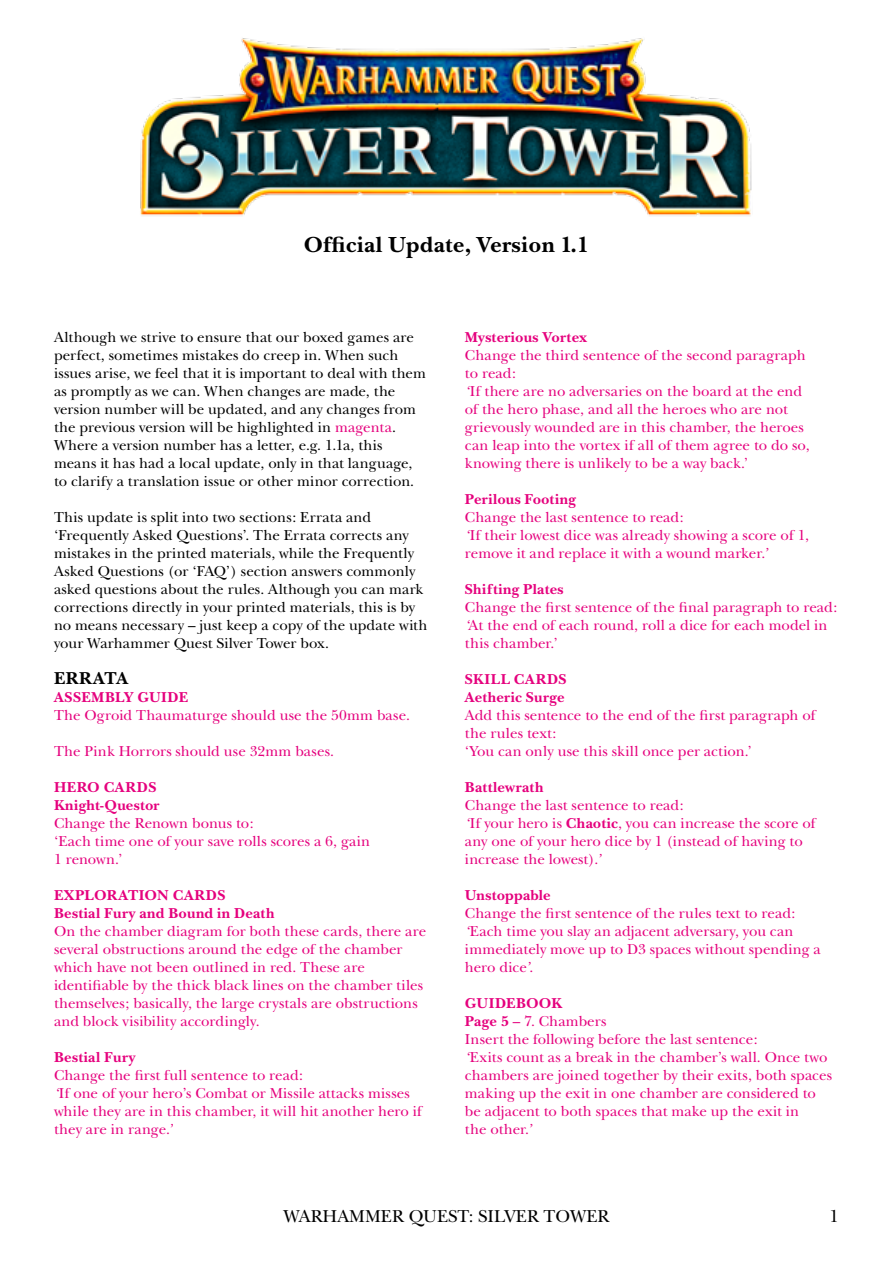
<style>
.page{position:relative;width:893px;height:1263px;background:#fff}
.page>*{position:absolute;margin:0;border:0;box-sizing:border-box;transform-origin:0 0}
.t1{font:700 22.5px "New Baskerville ITC";color:#000}
.t2{font:18px "New Baskerville";color:#000}
.t3{font:700 18px "New Baskerville";letter-spacing:.03em;color:#000}
.t4{font:15px/18px "New Baskerville";letter-spacing:.005em;color:#e5007d}
.t5{font:15px/18px "New Baskerville";letter-spacing:.005em;color:#000}
.t6{font:700 15px/18px "New Baskerville";letter-spacing:.02em;color:#e5007d}
.s1{color:#e5007d}
.s2{font-style:italic}
.s3{font-weight:700}
</style>
<div class="page">
<img style="left:140px;top:38px;width:612px;height:178px">
<h1 class="t1" style="left:304px;top:230px;width:287px">Official Update, Version 1.1</h1>
<p class="t5" style="left:54px;top:328px;width:373px">Although we strive to ensure that our boxed games are perfect, sometimes mistakes do creep in. When such issues arise, we feel that it is important to deal with them as promptly as we can. When changes are made, the version number will be updated, and any changes from the previous version will be highlighted in <span class="s1">magenta</span>.<br>Where a version number has a letter, e.g. 1.1a, this means it has had a local update, only in that language, to clarify a translation issue or other minor correction.</p>
<p class="t5" style="left:54px;top:508px;width:375px">This update is split into two sections: Errata and ‘Frequently Asked Questions’. The Errata corrects any mistakes in the printed materials, while the Frequently Asked Questions (or ‘FAQ’) section answers commonly asked questions about the rules. Although you can mark corrections directly in your printed materials, this is by no means necessary – just keep a copy of the update with your Warhammer Quest Silver Tower box.</p>
<p class="t3" style="left:54px;top:668px;width:75px">ERRATA</p>
<p class="t6" style="left:54px;top:688px;width:136px">ASSEMBLY GUIDE</p>
<p class="t4" style="left:54px;top:706px;width:357px">The Ogroid Thaumaturge should use the 50mm base.</p>
<p class="t4" style="left:54px;top:742px;width:282px">The Pink Horrors should use 32mm bases.</p>
<p class="t6" style="left:54px;top:778px;width:107px">HERO CARDS<br>Knight-Questor</p>
<p class="t4" style="left:54px;top:814px;width:318px">Change the Renown bonus to:<br>‘Each time one of your save rolls scores a 6, gain<br>1 renown.’</p>
<p class="t6" style="left:54px;top:886px;width:222px">EXPLORATION CARDS<br>Bestial Fury and Bound in Death</p>
<p class="t4" style="left:54px;top:922px;width:374px">On the chamber diagram for both these cards, there are several obstructions around the edge of the chamber which have not been outlined in red. These are identifiable by the thick black lines on the chamber tiles themselves; basically, the large crystals are obstructions and block visibility accordingly.</p>
<p class="t6" style="left:54px;top:1048px;width:83px">Bestial Fury</p>
<p class="t4" style="left:54px;top:1066px;width:370px">Change the first full sentence to read:<br><span class="s2">‘</span>If one of your hero’s Combat or Missile attacks misses while they are in this chamber, it will hit another hero if they are in range.<span class="s2">’</span></p>
<p class="t6" style="left:465px;top:328px;width:124px">Mysterious Vortex</p>
<p class="t4" style="left:465px;top:346px;width:346px">Change the third sentence of the second paragraph to read:<br><span class="s2">‘</span>If there are no adversaries on the board at the end of the hero phase, and all the heroes who are not grievously wounded are in this chamber, the heroes can leap into the vortex if all of them agree to do so, knowing there is unlikely to be a way back.’</p>
<p class="t6" style="left:465px;top:490px;width:113px">Perilous Footing</p>
<p class="t4" style="left:465px;top:508px;width:345px">Change the last sentence to read:<br><span class="s2">‘</span>If their lowest dice was already showing a score of 1, remove it and replace it with a wound marker.<span class="s2">’</span></p>
<p class="t6" style="left:465px;top:580px;width:100px">Shifting Plates</p>
<p class="t4" style="left:465px;top:598px;width:374px">Change the first sentence of the final paragraph to read: <span class="s2">‘</span>At the end of each round, roll a dice for each model in this chamber.’</p>
<p class="t6" style="left:465px;top:670px;width:103px">SKILL CARDS<br>Aetheric Surge</p>
<p class="t4" style="left:465px;top:706px;width:352px">Add this sentence to the end of the first paragraph of the rules text:<br>‘You can only use this skill once per action.’</p>
<p class="t6" style="left:465px;top:778px;width:80px">Battlewrath</p>
<p class="t4" style="left:465px;top:796px;width:352px">Change the last sentence to read:<br><span class="s2">‘</span>If your hero is <span class="s3">Chaotic</span>, you can increase the score of any one of your hero dice by 1 (instead of having to increase the lowest).<span class="s2">’</span></p>
<p class="t6" style="left:465px;top:886px;width:87px">Unstoppable</p>
<p class="t4" style="left:465px;top:904px;width:357px">Change the first sentence of the rules text to read: <span class="s2">‘</span>Each time you slay an adjacent adversary, you can immediately move up to D3 spaces without spending a hero dice<span class="s2">’</span>.</p>
<p class="t4" style="left:465px;top:994px;width:369px"><span class="s3">GUIDEBOOK<br>Page 5</span> – 7. Chambers<br>Insert the following before the last sentence:<br><span class="s2">‘</span>Exits count as a break in the chamber’s wall. Once two chambers are joined together by their exits, both spaces making up the exit in one chamber are considered to be adjacent to both spaces that make up the exit in<br>the other.<span class="s2">’</span></p>
<p class="t2" style="left:284px;top:1205px;width:327px">WARHAMMER QUEST: SILVER TOWER</p>
<p class="t2" style="left:830px;top:1205px;width:11px">1</p>
</div>
